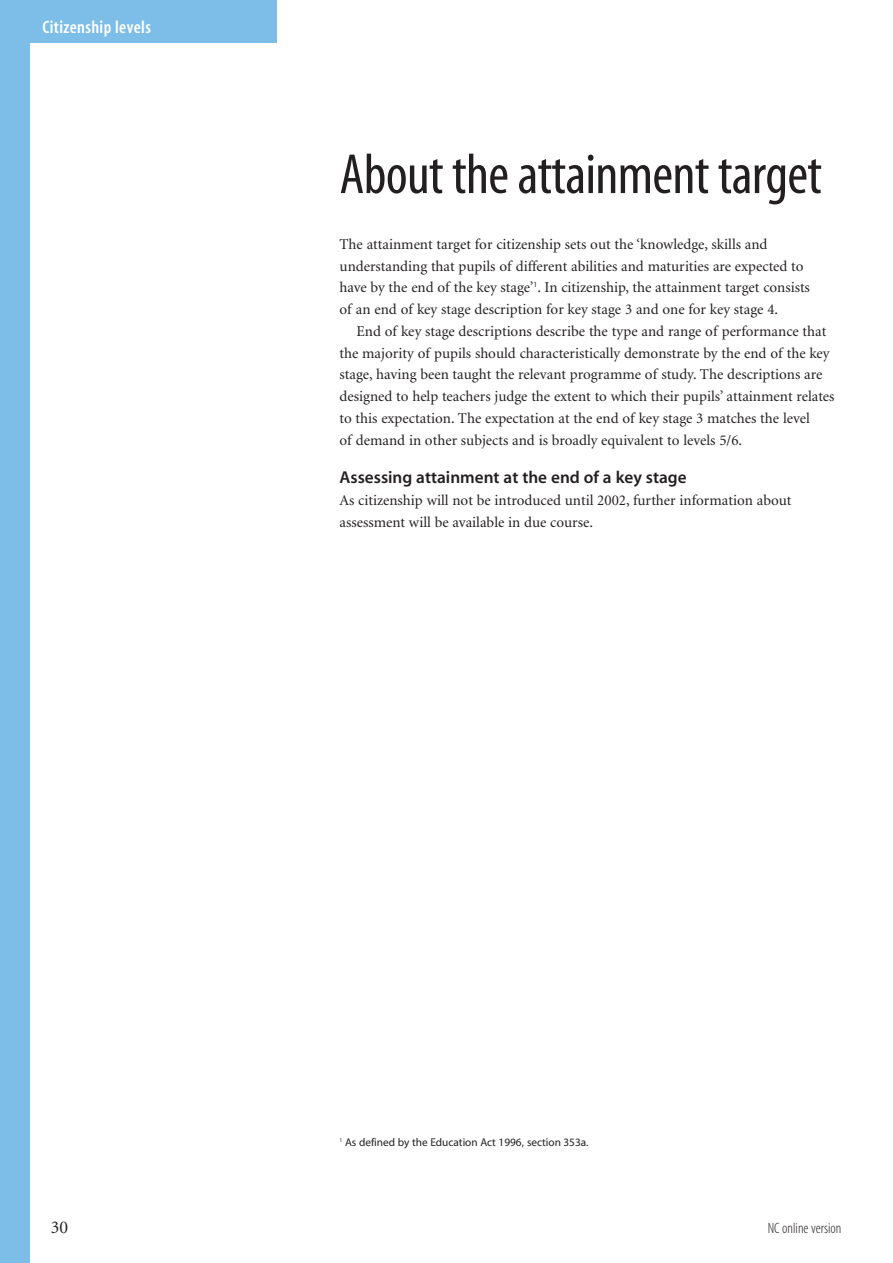
<style>
.page{position:relative;width:893px;height:1263px;background:#fff}
.page>*{position:absolute;margin:0;border:0;box-sizing:border-box;transform-origin:0 0}
.t1{font:57px "Myriad N Ccondensed";letter-spacing:-.01em;color:#231f20}
.t2{font:600 18px "Myriad N Ccondensed";letter-spacing:.02em;color:#fff}
.t3{font:18px "Minion";color:#231f20}
.t4{font:600 17.25px "Myriad NC";color:#231f20}
.t5{font:15px/21.8px "Minion";color:#231f20}
.t6{font:300 15px "Myriad N Ccondensed";color:#231f20}
.t7{font:11.25px "Myriad NC";color:#231f20}
</style>
<div class="page">
<div style="left:0;top:0;width:276px;height:43px;background:#7dbee9"></div>
<div style="left:0;top:0;width:30px;height:1263px;background:#7dbee9"></div>
<p class="t2" style="left:43px;top:20px;width:110px">Citizenship levels</p>
<h1 class="t1" style="left:339px;top:152px;width:484px">About the attainment target</h1>
<p class="t5" style="left:339px;top:234px;width:472px">The attainment target for citizenship sets out the ‘knowledge, skills and understanding that pupils of different abilities and maturities are expected to have by the end of the key stage’<sup>1</sup>. In citizenship, the attainment target consists of an end of key stage description for key stage 3 and one for key stage 4.</p>
<p class="t5" style="left:339px;top:321px;width:496px;text-indent:17px">End of key stage descriptions describe the type and range of performance that the majority of pupils should characteristically demonstrate by the end of the key stage, having been taught the relevant programme of study. The descriptions are designed to help teachers judge the extent to which their pupils’ attainment relates to this expectation. The expectation at the end of key stage 3 matches the level<br>of demand in other subjects and is broadly equivalent to levels 5/6.</p>
<p class="t4" style="left:339px;top:471px;width:348px">Assessing attainment at the end of a key stage</p>
<p class="t5" style="left:339px;top:491px;width:453px">As citizenship will not be introduced until 2002, further information about assessment will be available in due course.</p>
<p class="t7" style="left:339px;top:1138px;width:251px"><sup>1</sup> As defined by the Education Act 1996, section 353a.</p>
<p class="t3" style="left:51px;top:1220px;width:19px">30</p>
<p class="t6" style="left:767px;top:1222px;width:75px">NC online version</p>
</div>
